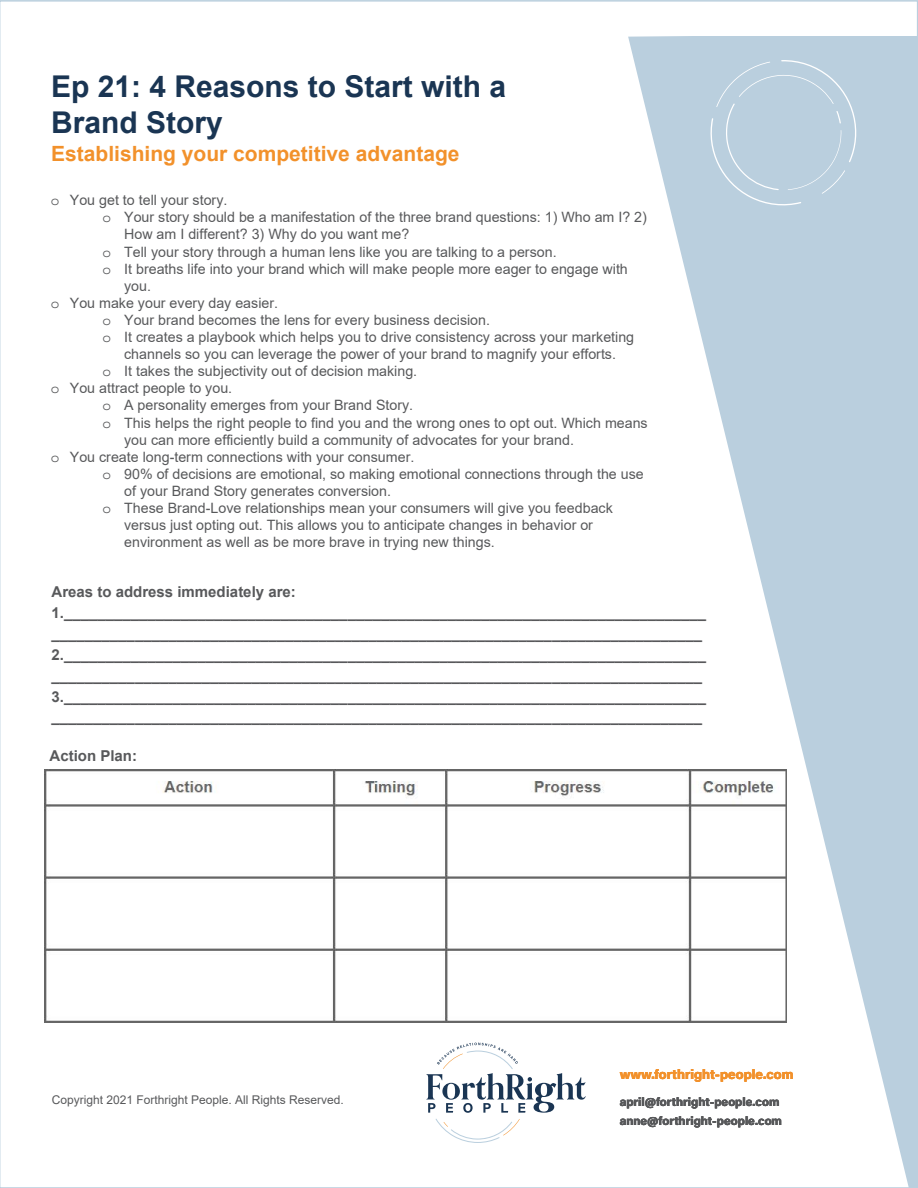
<style>
.page{position:relative;width:918px;height:1188px;background:#fff}
.page>*{position:absolute;margin:0;border:0;box-sizing:border-box;transform-origin:0 0}
.t1{font:700 30px/36px "Arial";color:#1a3553}
.t2{font:700 21px "Arial";color:#f2912b}
.t3{font:700 15px/20.9px "Arial";color:#58595b}
.t4{font:14.25px "Arial";color:#58595b}
.t5{font:700 13.5px "Acumin Pro";color:#f2912b}
.t6{font:700 12px/19.5px "Acumin Pro";color:#57585a}
.t7{font:12px "Arial";color:#58595b}
.s1{font-family:"Courier Std"}
</style>
<div class="page">
<svg style="left:628px;top:36px;width:290px;height:1152px;fill:#bacfde"></svg>
<div style="left:706px;top:60px;width:157px;height:147px;background:#bacfde"></div>
<svg style="left:436px;top:1119px;width:84px;height:24px"></svg>
<svg style="left:426px;top:1043px;width:160px;height:70px"></svg>
<img style="left:45px;top:769px;width:742px;height:254px">
<h1 class="t1" style="left:51px;top:68px;width:457px">Ep 21: 4 Reasons to Start with a<br>Brand Story</h1>
<h2 class="t2" style="left:51px;top:139px;width:410px">Establishing your competitive advantage</h2>
<p class="t4" style="left:51px;top:190px;width:178px"><span class="s1">o</span> You get to tell your story.</p>
<p class="t4" style="left:102px;top:207px;width:546px"><span class="s1">o</span> Your story should be a manifestation of the three brand questions: 1) Who am I? 2)</p>
<p class="t4" style="left:124px;top:225px;width:287px">How am I different? 3) Why do you want me?</p>
<p class="t4" style="left:102px;top:242px;width:456px"><span class="s1">o</span> Tell your story through a human lens like you are talking to a person.</p>
<p class="t4" style="left:102px;top:259px;width:527px"><span class="s1">o</span> It breaths life into your brand which will make people more eager to engage with</p>
<p class="t4" style="left:124px;top:276px;width:28px">you.</p>
<p class="t4" style="left:51px;top:293px;width:229px"><span class="s1">o</span> You make your every day easier.</p>
<p class="t4" style="left:102px;top:310px;width:389px"><span class="s1">o</span> Your brand becomes the lens for every business decision.</p>
<p class="t4" style="left:102px;top:327px;width:533px"><span class="s1">o</span> It creates a playbook which helps you to drive consistency across your marketing</p>
<p class="t4" style="left:124px;top:344px;width:493px">channels so you can leverage the power of your brand to magnify your efforts.</p>
<p class="t4" style="left:102px;top:361px;width:316px"><span class="s1">o</span> It takes the subjectivity out of decision making.</p>
<p class="t4" style="left:51px;top:378px;width:183px"><span class="s1">o</span> You attract people to you.</p>
<p class="t4" style="left:102px;top:396px;width:312px"><span class="s1">o</span> A personality emerges from your Brand Story.</p>
<p class="t4" style="left:102px;top:413px;width:547px"><span class="s1">o</span> This helps the right people to find you and the wrong ones to opt out. Which means</p>
<p class="t4" style="left:124px;top:430px;width:451px">you can more efficiently build a community of advocates for your brand.</p>
<p class="t4" style="left:51px;top:447px;width:365px"><span class="s1">o</span> You create long-term connections with your consumer.</p>
<p class="t4" style="left:102px;top:464px;width:543px"><span class="s1">o</span> 90% of decisions are emotional, so making emotional connections through the use</p>
<p class="t4" style="left:124px;top:481px;width:268px">of your Brand Story generates conversion.</p>
<p class="t4" style="left:102px;top:498px;width:512px"><span class="s1">o</span> These Brand-Love relationships mean your consumers will give you feedback</p>
<p class="t4" style="left:124px;top:515px;width:470px">versus just opting out. This allows you to anticipate changes in behavior or</p>
<p class="t4" style="left:124px;top:532px;width:372px">environment as well as be more brave in trying new things.</p>
<p class="t3" style="left:52px;top:581px;width:656px">Areas to address immediately are:<br>1._____________________________________________________________________________ ______________________________________________________________________________ 2._____________________________________________________________________________ ______________________________________________________________________________ 3._____________________________________________________________________________ ______________________________________________________________________________</p>
<p class="t3" style="left:50px;top:746px;width:89px">Action Plan:</p>
<p class="t7" style="left:52px;top:1092px;width:294px">Copyright 2021 Forthright People. All Rights Reserved.</p>
<p class="t5" style="left:620px;top:1065px;width:175px">www.forthright-people.com</p>
<p class="t6" style="left:620px;top:1091px;width:164px">april@forthright-people.com anne@forthright-people.com</p>
</div>
